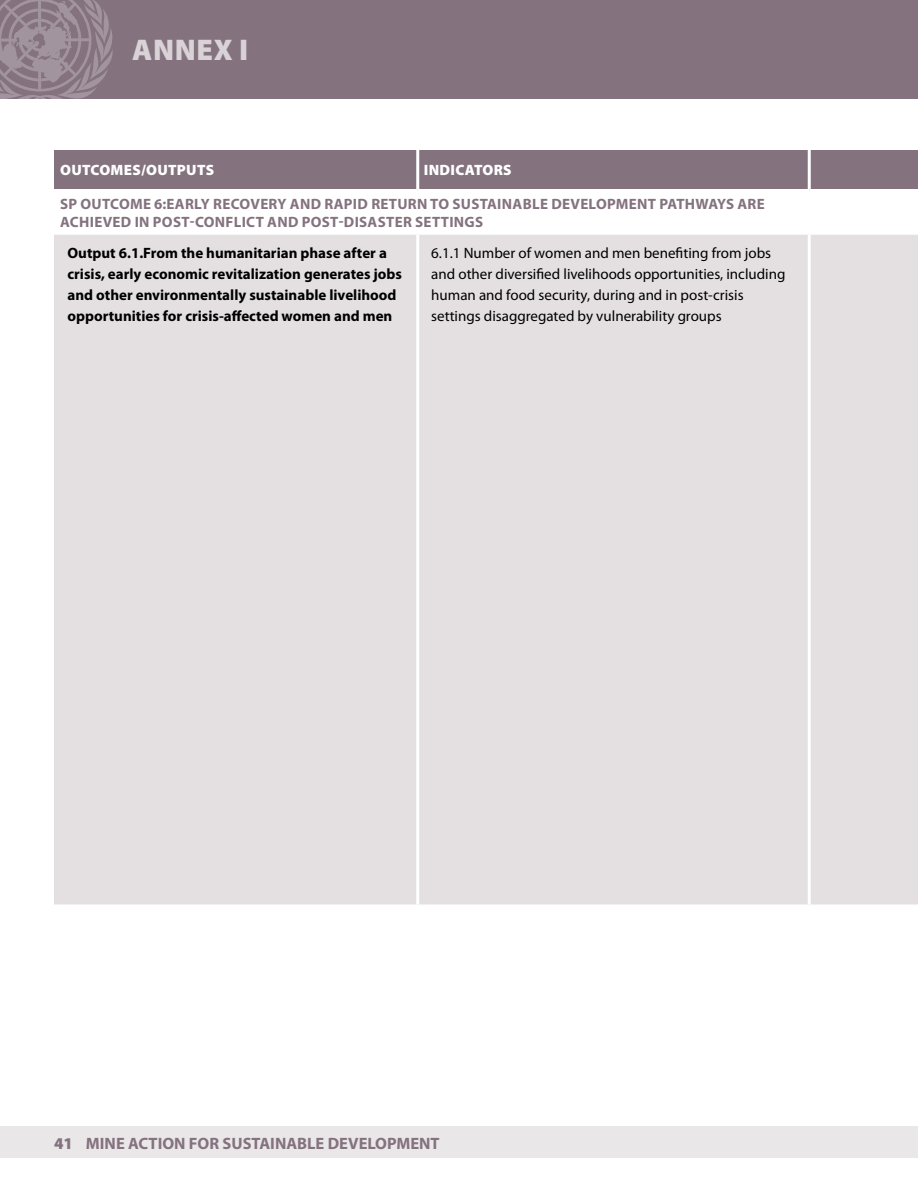
<style>
.page{position:relative;width:918px;height:1188px;background:#fff}
.page>*{position:absolute;margin:0;border:0;box-sizing:border-box;transform-origin:0 0}
.t1{font:900 30px "Myriad Pro";letter-spacing:.02em;color:#d9d2d6}
.t2{font:700 16.5px "Myriad Pro";color:#84727f}
.t3{font:15px/21px "Myriad Pro";color:#000}
.t4{font:700 15px/21px "Myriad Pro";color:#000}
.t5{font:700 15px/18px "Myriad Pro";letter-spacing:.02em;color:#84727f}
.t6{font:900 15px "Myriad Pro";letter-spacing:.02em;color:#fff}
.s1{font-weight:900}
</style>
<div class="page">
<div style="left:0;top:1126px;width:918px;height:32px;background:#eae7e8"></div>
<div style="left:0;top:0;width:918px;height:99px;background:#84727f"></div>
<svg style="left:0;top:0;width:113px;height:99px"></svg>
<div style="left:54px;top:150px;width:864px;height:39px;background:#84727f"></div>
<div style="left:54px;top:235px;width:864px;height:669px;background:#e4e0e1"></div>
<svg style="left:54px;top:904px;width:362px;height:1px"></svg>
<svg style="left:419px;top:904px;width:389px;height:1px"></svg>
<svg style="left:811px;top:904px;width:107px;height:1px"></svg>
<hr style="left:416px;top:150px;width:3px;height:39px;background:#fff">
<hr style="left:808px;top:150px;width:3px;height:39px;background:#fff">
<hr style="left:416px;top:235px;width:3px;height:669px;background:#fff">
<hr style="left:808px;top:235px;width:3px;height:669px;background:#fff">
<h1 class="t1" style="left:132px;top:33px;width:118px">ANNEX I</h1>
<p class="t6" style="left:60px;top:161px;width:156px">OUTCOMES/OUTPUTS</p>
<p class="t6" style="left:424px;top:161px;width:89px">INDICATORS</p>
<p class="t5" style="left:60px;top:195px;width:706px">SP OUTCOME 6:EARLY RECOVERY AND RAPID RETURN TO SUSTAINABLE DEVELOPMENT PATHWAYS ARE<br>ACHIEVED IN POST-CONFLICT AND POST-DISASTER SETTINGS</p>
<p class="t4" style="left:67px;top:243px;width:336px">Output 6.1.From the humanitarian phase after a crisis, early economic revitalization generates jobs and other environmentally sustainable livelihood opportunities for crisis-affected women and men</p>
<p class="t3" style="left:431px;top:243px;width:356px">6.1.1 Number of women and men benefiting from jobs and other diversified livelihoods opportunities, including human and food security, during and in post-crisis settings disaggregated by vulnerability groups</p>
<p class="t2" style="left:54px;top:1134px;width:387px"><span class="s1">41</span> MINE ACTION FOR SUSTAINABLE DEVELOPMENT</p>
</div>
